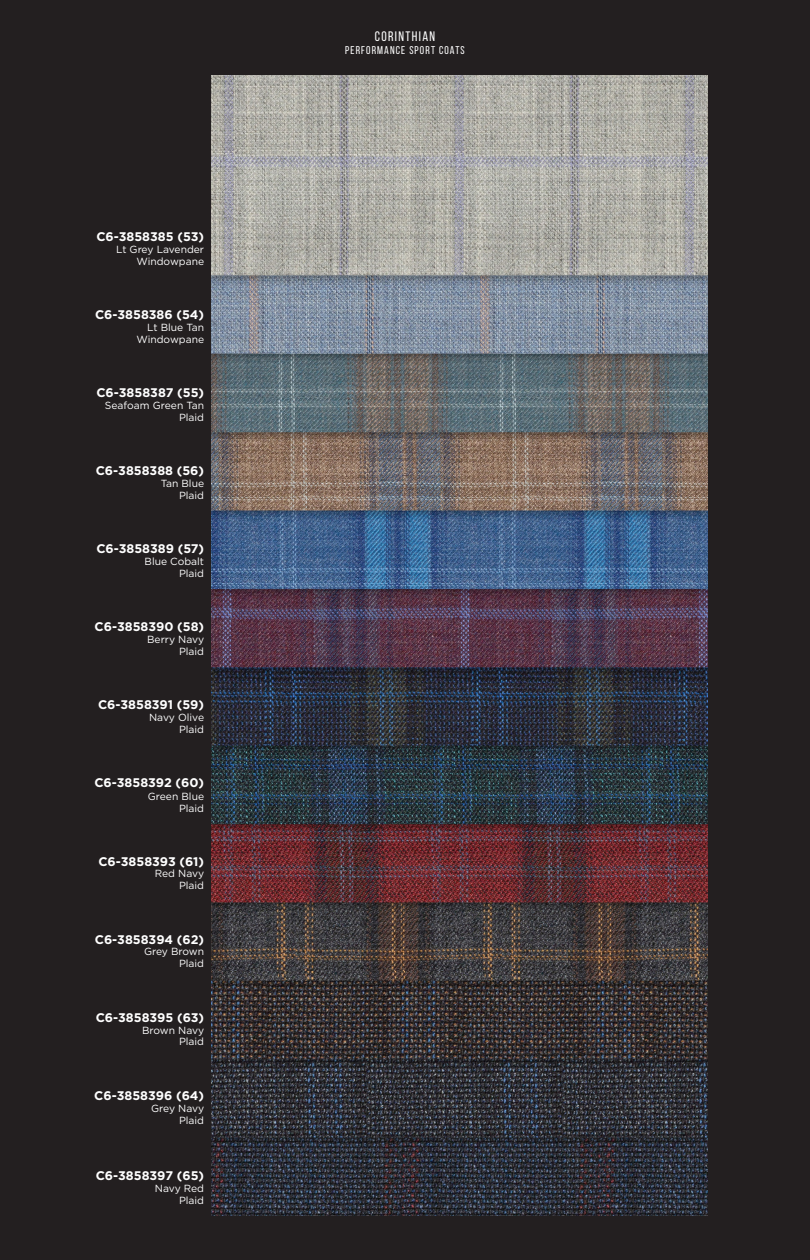
<style>
.page{position:relative;width:810px;height:1260px;background:#231f20}
.page>*{position:absolute;margin:0;border:0;box-sizing:border-box;transform-origin:0 0}
.t1{font:13.75px "Bebas Neue";letter-spacing:.1em;color:#fff}
.number_right_just{font:700 12.5px "Gotham HTF";color:#fff}
.t2{font:11.25px "Bebas Neue";letter-spacing:.1em;color:#fff}
.Right_Just_descripti{font:10.25px "Gotham HTF";color:#fff}
.Right_Just_descripti-2{font:10.25px "Gotham HTF";letter-spacing:-.02em;color:#fff}
</style>
<div class="page">
<img style="left:212px;top:76px;width:496px;height:1139px">
<p class="number_right_just" style="left:96px;top:229px;width:109px">C6-3858385 (53)</p>
<p class="Right_Just_descripti" style="left:116px;top:243px;width:89px">Lt Grey Lavender</p>
<p class="Right_Just_descripti" style="left:136px;top:255px;width:69px">Windowpane</p>
<p class="number_right_just" style="left:95px;top:307px;width:111px">C6-3858386 (54)</p>
<p class="Right_Just_descripti" style="left:147px;top:322px;width:58px">Lt Blue Tan</p>
<p class="Right_Just_descripti" style="left:136px;top:333px;width:69px">Windowpane</p>
<p class="number_right_just" style="left:96px;top:385px;width:109px">C6-3858387 (55)</p>
<p class="Right_Just_descripti" style="left:105px;top:400px;width:101px">Seafoam Green Tan</p>
<p class="Right_Just_descripti" style="left:179px;top:411px;width:27px">Plaid</p>
<p class="number_right_just" style="left:96px;top:463px;width:110px">C6-3858388 (56)</p>
<p class="Right_Just_descripti" style="left:161px;top:478px;width:45px">Tan Blue</p>
<p class="Right_Just_descripti" style="left:179px;top:490px;width:27px">Plaid</p>
<p class="number_right_just" style="left:96px;top:541px;width:109px">C6-3858389 (57)</p>
<p class="Right_Just_descripti" style="left:145px;top:556px;width:61px">Blue Cobalt</p>
<p class="Right_Just_descripti" style="left:179px;top:568px;width:27px">Plaid</p>
<p class="number_right_just" style="left:95px;top:620px;width:111px">C6-3858390 (58)</p>
<p class="Right_Just_descripti" style="left:147px;top:634px;width:58px">Berry Navy</p>
<p class="Right_Just_descripti" style="left:179px;top:646px;width:27px">Plaid</p>
<p class="number_right_just" style="left:98px;top:698px;width:108px">C6-3858391 (59)</p>
<p class="Right_Just_descripti" style="left:149px;top:712px;width:57px">Navy Olive</p>
<p class="Right_Just_descripti" style="left:179px;top:724px;width:27px">Plaid</p>
<p class="number_right_just" style="left:94px;top:775px;width:111px">C6-3858392 (60)</p>
<p class="Right_Just_descripti" style="left:148px;top:791px;width:58px">Green Blue</p>
<p class="Right_Just_descripti" style="left:179px;top:803px;width:27px">Plaid</p>
<p class="number_right_just" style="left:98px;top:854px;width:107px">C6-3858393 (61)</p>
<p class="Right_Just_descripti" style="left:155px;top:868px;width:51px">Red Navy</p>
<p class="Right_Just_descripti" style="left:179px;top:880px;width:27px">Plaid</p>
<p class="number_right_just" style="left:95px;top:932px;width:111px">C6-3858394 (62)</p>
<p class="Right_Just_descripti-2" style="left:144px;top:946px;width:62px">Grey Brown</p>
<p class="Right_Just_descripti" style="left:179px;top:958px;width:27px">Plaid</p>
<p class="number_right_just" style="left:96px;top:1010px;width:110px">C6-3858395 (63)</p>
<p class="Right_Just_descripti" style="left:142px;top:1024px;width:64px">Brown Navy</p>
<p class="Right_Just_descripti" style="left:179px;top:1036px;width:27px">Plaid</p>
<p class="number_right_just" style="left:94px;top:1088px;width:111px">C6-3858396 (64)</p>
<p class="Right_Just_descripti-2" style="left:151px;top:1102px;width:54px">Grey Navy</p>
<p class="Right_Just_descripti" style="left:179px;top:1114px;width:27px">Plaid</p>
<p class="number_right_just" style="left:96px;top:1168px;width:110px">C6-3858397 (65)</p>
<p class="Right_Just_descripti" style="left:155px;top:1182px;width:51px">Navy Red</p>
<p class="Right_Just_descripti" style="left:179px;top:1194px;width:27px">Plaid</p>
<p class="t1" style="left:375px;top:29px;width:62px">CORINTHIAN</p>
<p class="t2" style="left:345px;top:44px;width:121px">PERFORMANCE SPORT COATS</p>
</div>
